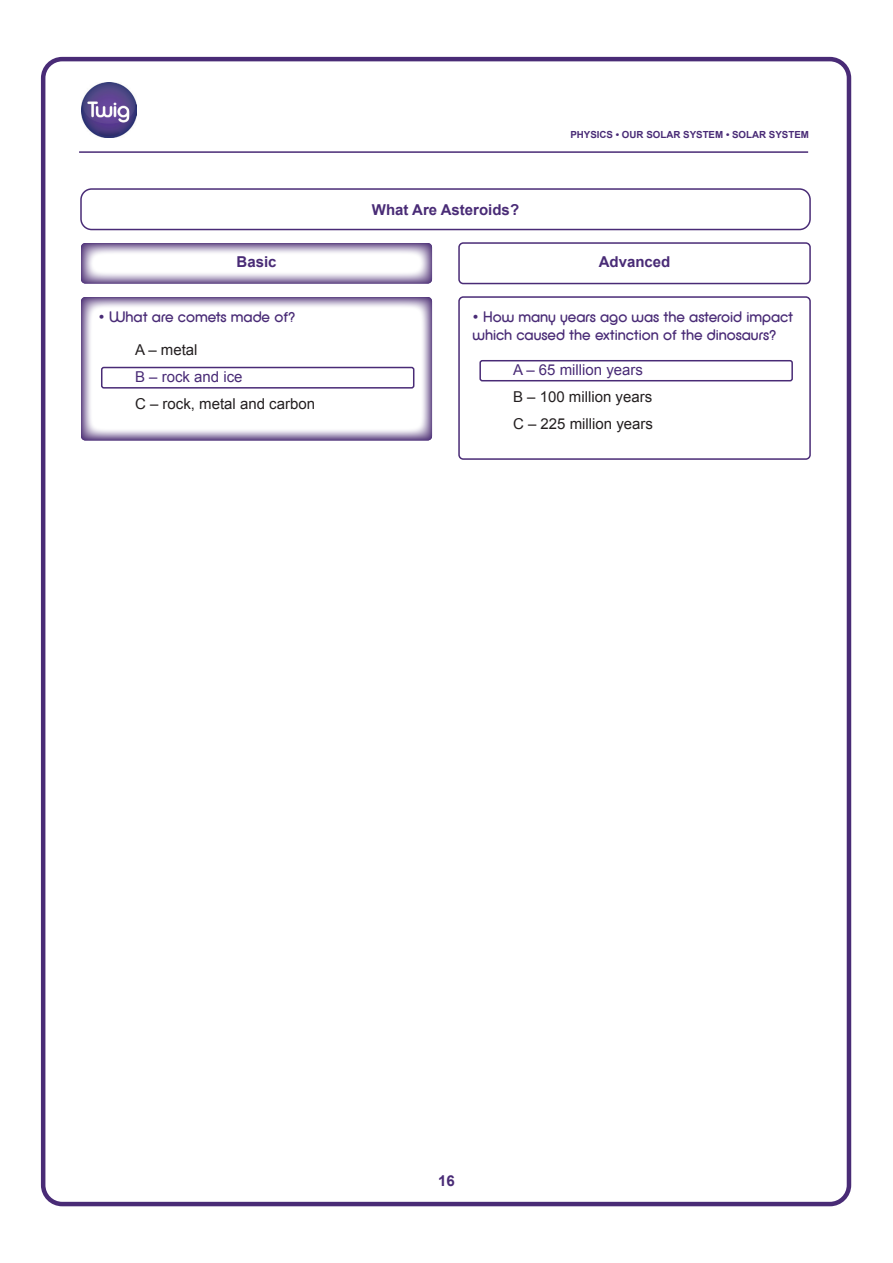
<style>
.page{position:relative;width:893px;height:1263px;background:#fff}
.page>*{position:absolute;margin:0;border:0;box-sizing:border-box;transform-origin:0 0}
.t1{font:15px/18px "Defused";color:#492b76}
.t2{font:15px "Arial";color:#231f20}
.t3{font:700 15px "Arial";color:#492b76}
.t4{font:15px "Arial";color:#492b76}
.t5{font:700 9.75px "Arial";color:#492b76}
</style>
<div class="page">
<div style="left:41px;top:57px;width:810px;height:1149px;border:4px solid #492b76;border-radius:19px"></div>
<hr style="left:79px;top:151px;width:729px;height:2px;background:#492b76">
<img style="left:82px;top:83px;width:55px;height:55px">
<img style="left:81px;top:243px;width:351px;height:41px">
<div style="left:80px;top:188px;width:731px;height:42px;border:2px solid #492b76;border-radius:11px"></div>
<div style="left:458px;top:242px;width:353px;height:42px;border:2px solid #492b76;border-radius:4px"></div>
<img style="left:81px;top:297px;width:351px;height:143px">
<div style="left:101px;top:367px;width:313px;height:22px;border:2px solid #492b76;border-radius:2px"></div>
<div style="left:458px;top:296px;width:353px;height:164px;border:2px solid #492b76;border-radius:4px"></div>
<div style="left:479px;top:360px;width:314px;height:21px;border:2px solid #492b76;border-radius:2px"></div>
<p class="t3" style="left:372px;top:199px;width:149px">What Are Asteroids?</p>
<p class="t5" style="left:570px;top:128px;width:240px">PHYSICS • OUR SOLAR SYSTEM • SOLAR SYSTEM</p>
<p class="t3" style="left:236px;top:252px;width:42px">Basic</p>
<p class="t3" style="left:599px;top:252px;width:73px">Advanced</p>
<p class="t1" style="left:99px;top:308px;width:198px">• What are comets made of?</p>
<p class="t2" style="left:135px;top:340px;width:64px">A – metal</p>
<p class="t4" style="left:135px;top:367px;width:109px">B – rock and ice</p>
<p class="t2" style="left:135px;top:394px;width:182px">C – rock, metal and carbon</p>
<p class="t1" style="left:472px;top:308px;width:322px">• How many years ago was the asteroid impact which caused the extinction of the dinosaurs?</p>
<p class="t4" style="left:513px;top:360px;width:132px">A – 65 million years</p>
<p class="t2" style="left:513px;top:414px;width:142px">C – 225 million years</p>
<p class="t2" style="left:513px;top:387px;width:141px">B – 100 million years</p>
<p class="t3" style="left:438px;top:1170px;width:18px">16</p>
</div>
